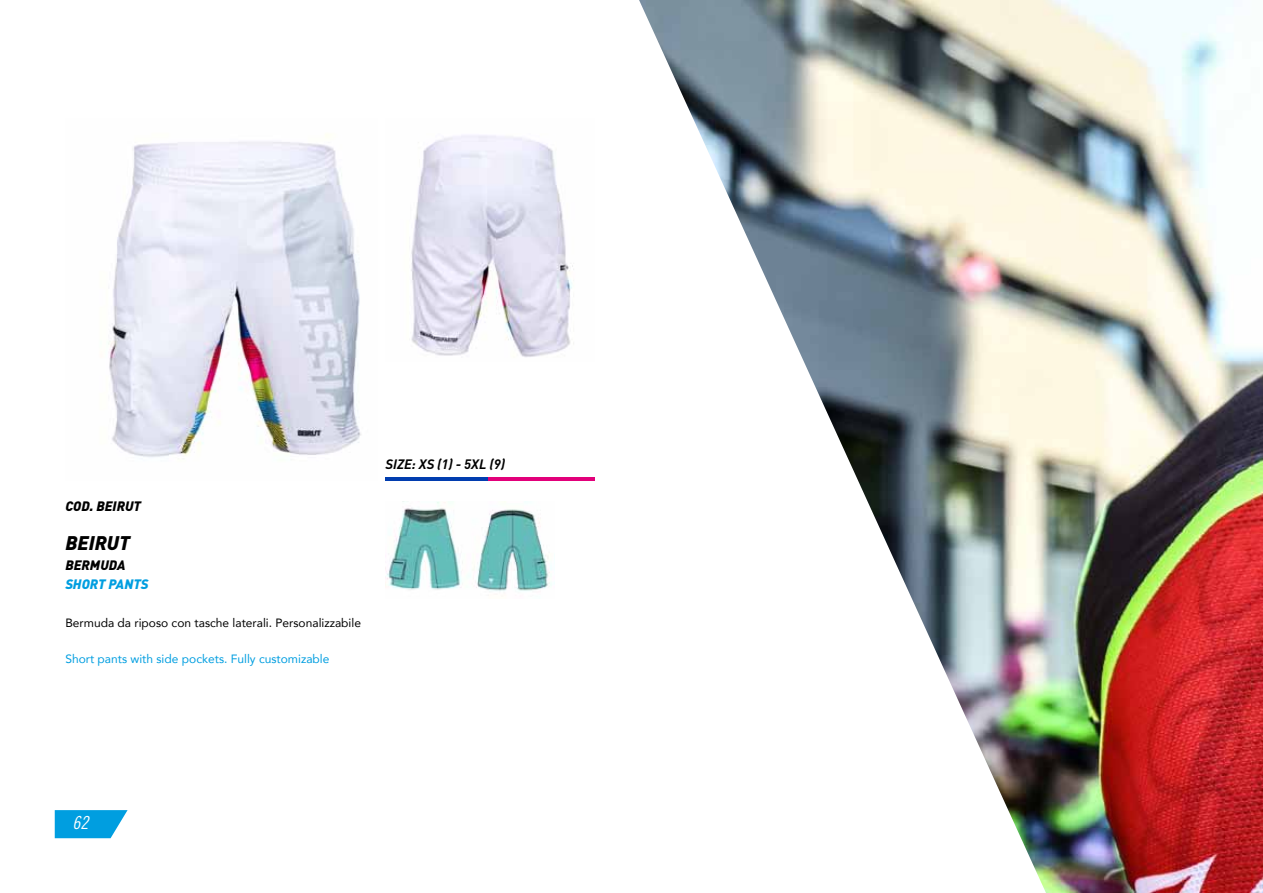
<style>
.page{position:relative;width:1263px;height:893px;background:#fff}
.page>*{position:absolute;margin:0;border:0;box-sizing:border-box;transform-origin:0 0}
.t1{font:italic 900 19.5px "DIN";color:#000}
.t2{font:18px "Trade Gothic LT Std Cn 18 Obl";color:#fff}
.t3{font:italic 900 13.5px "DIN";color:#000}
.t4{font:italic 700 13.5px "DIN";color:#000}
.t5{font:italic 900 13.5px "DIN";color:#009ee0}
.t6{font:12px "Avenir";color:#000}
.t7{font:12px "Avenir";color:#009ee0}
</style>
<div class="page">
<svg style="left:55px;top:810px;width:73px;height:28px;background:#1faae3"></svg>
<img style="left:108px;top:134px;width:253px;height:324px">
<img style="left:411px;top:135px;width:163px;height:222px">
<hr style="left:385px;top:477px;width:104px;height:3px;background:#013daf">
<hr style="left:489px;top:477px;width:106px;height:3px;background:#e2007a">
<img style="left:639px;top:0;width:624px;height:893px">
<img style="left:385px;top:502px;width:167px;height:90px">
<p class="t3" style="left:65px;top:498px;width:77px">COD. BEIRUT</p>
<h1 class="t1" style="left:65px;top:531px;width:66px">BEIRUT</h1>
<p class="t3" style="left:65px;top:556px;width:62px">BERMUDA</p>
<p class="t5" style="left:65px;top:576px;width:85px">SHORT PANTS</p>
<p class="t6" style="left:65px;top:613px;width:297px">Bermuda da riposo con tasche laterali. Personalizzabile</p>
<p class="t7" style="left:65px;top:649px;width:266px">Short pants with side pockets. Fully customizable</p>
<p class="t4" style="left:385px;top:455px;width:121px">SIZE: XS (1) - 5XL (9)</p>
<h2 class="t2" style="left:73px;top:812px;width:17px">62</h2>
</div>
